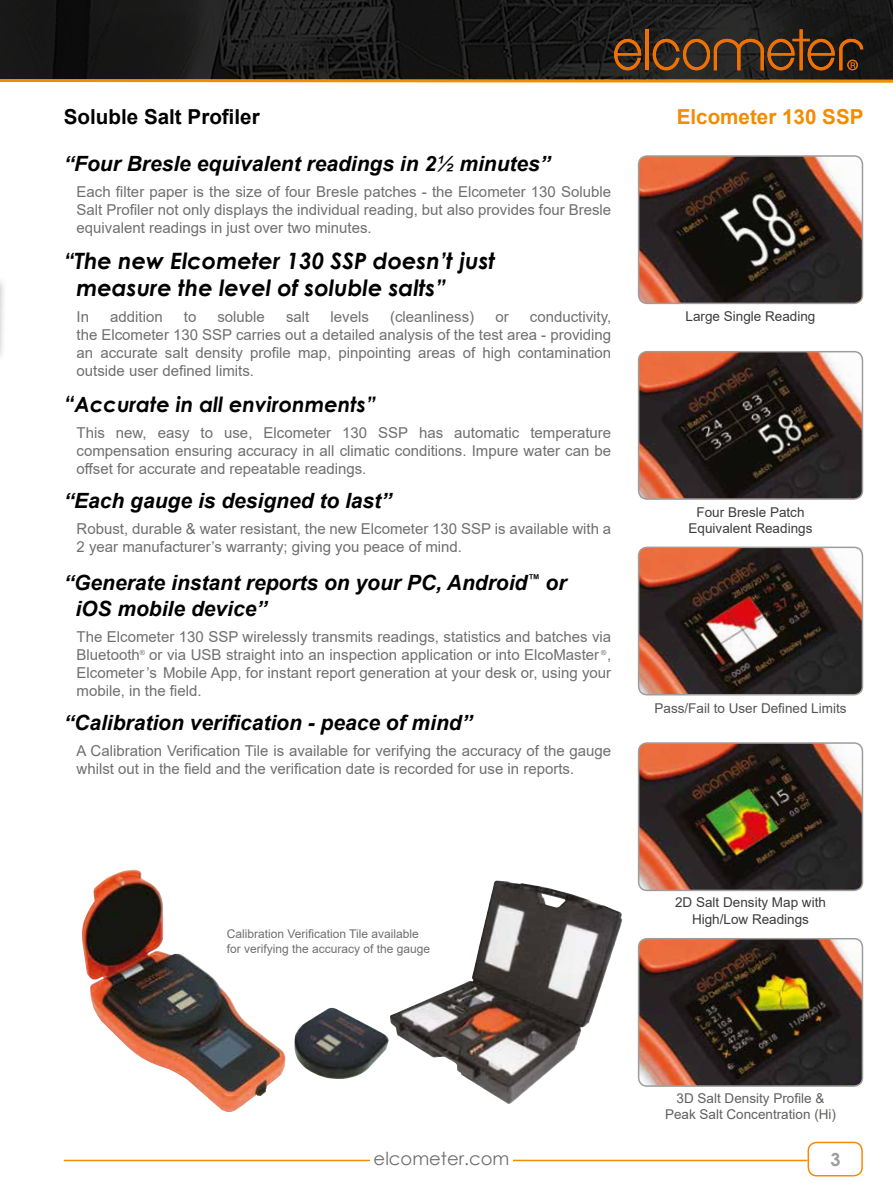
<style>
.page{position:relative;width:893px;height:1191px;background:#fff}
.page>*{position:absolute;margin:0;border:0;box-sizing:border-box;transform-origin:0 0}
.t1{font:italic 700 22.5px/27px "Century Gothic";color:#000}
.t2{font:italic 700 21px/25.2px "Arial";color:#000}
.t3{font:italic 700 21px "Century Gothic";color:#000}
.t4{font:700 20.7px "Arial";color:#000}
.t5{font:700 20.7px "Arial";color:#f28c00}
.t6{font:18px "Century Gothic";color:#706f6f}
.t7{font:700 18px "Century Gothic";color:#9d9d9c}
.t8{font:15px/18px "Arial";color:#706f6f;text-align:justify}
.t9{font:13.5px/16.2px "Arial";color:#3c3c3b;text-align:center}
.t10{font:13.5px/16.2px "Arial";color:#60605f;text-align:center}
.t11{font:13.5px "Arial";color:#555454}
.t12{font:12px/14.4px "Arial";color:#706f6f}
.s1{font-weight:400}
.s2{font-size:22.5px}
</style>
<div class="page">
<div style="left:807px;top:1141px;width:56px;height:35px;border:2px solid #f28c00;border-radius:9px"></div>
<hr style="left:64px;top:1159px;width:743px;height:2px;background:#f28c00">
<div style="left:370px;top:1141px;width:143px;height:48px;background:#fff"></div>
<svg style="left:0;top:0;width:893px;height:77px;fill:#181817"></svg>
<hr style="left:645px;top:29px;width:3px;height:41px;background:#ee7203">
<svg style="left:614px;top:39px;width:27px;height:31px"></svg>
<svg style="left:653px;top:29px;width:210px;height:41px"></svg>
<svg style="left:0;top:77px;width:893px;height:6px"></svg>
<img style="left:390px;top:880px;width:233px;height:224px">
<img style="left:639px;top:549px;width:223px;height:145px">
<div style="left:638px;top:546px;width:225px;height:149px;border:2px solid #9d9d9c;border-radius:9px"></div>
<img style="left:639px;top:352px;width:223px;height:147px">
<div style="left:638px;top:351px;width:225px;height:149px;border:2px solid #9d9d9c;border-radius:9px"></div>
<img style="left:639px;top:743px;width:223px;height:147px">
<div style="left:638px;top:742px;width:225px;height:149px;border:2px solid #9d9d9c;border-radius:9px"></div>
<img style="left:639px;top:156px;width:223px;height:147px">
<div style="left:638px;top:155px;width:225px;height:149px;border:2px solid #9d9d9c;border-radius:9px"></div>
<img style="left:639px;top:938px;width:223px;height:148px">
<div style="left:638px;top:938px;width:225px;height:148px;border:2px solid #9d9d9c;border-radius:9px"></div>
<img style="left:82px;top:869px;width:203px;height:244px">
<img style="left:294px;top:1007px;width:95px;height:72px">
<div style="left:0;top:274px;width:7px;height:94px;background:#000;opacity:.4"></div>
<h3 class="t4" style="left:64px;top:103px;width:197px">Soluble Salt Profiler</h3>
<h3 class="t5" style="left:677px;top:103px;width:188px">Elcometer 130 SSP</h3>
<h2 class="t2" style="left:64px;top:151px;width:488px">“Four Bresle equivalent readings in 2<span class="s1">½</span> minutes”</h2>
<p class="t8" style="left:77px;top:183px;width:536px">Each filter paper is the size of four Bresle patches - the Elcometer 130 Soluble Salt Profiler not only displays the individual reading, but also provides four Bresle equivalent readings in just over two minutes.</p>
<h1 class="t1" style="left:76px;top:246px;width:420px;text-indent:-13px">“The new Elcometer 130 SSP doesn’t just measure the level of soluble salts”</h1>
<p class="t8" style="left:77px;top:308px;width:14px">In</p>
<p class="t8" style="left:110px;top:308px;width:54px">addition</p>
<p class="t8" style="left:184px;top:308px;width:14px">to</p>
<p class="t8" style="left:217px;top:308px;width:49px">soluble</p>
<p class="t8" style="left:286px;top:308px;width:25px">salt</p>
<p class="t8" style="left:331px;top:308px;width:40px">levels</p>
<p class="t8" style="left:390px;top:308px;width:86px">(cleanliness)</p>
<p class="t8" style="left:495px;top:308px;width:15px">or</p>
<p class="t8" style="left:77px;top:308px;width:536px;text-indent:453px">conductivity, the Elcometer 130 SSP carries out a detailed analysis of the test area - providing an accurate salt density profile map, pinpointing areas of high contamination outside user defined limits.</p>
<h2 class="t3" style="left:64px;top:388px;width:314px"><span class="s2">“</span>Accurate in all environments”</h2>
<p class="t8" style="left:77px;top:424px;width:536px">This new, easy to use, Elcometer 130 SSP has automatic temperature compensation ensuring accuracy in all climatic conditions. Impure water can be offset for accurate and repeatable readings.</p>
<h2 class="t2" style="left:64px;top:488px;width:329px">“Each gauge is designed to last”</h2>
<p class="t8" style="left:77px;top:520px;width:536px">Robust, durable &amp; water resistant, the new Elcometer 130 SSP is available with a<br>2 year manufacturer’s warranty; giving you peace of mind.</p>
<h2 class="t2" style="left:75px;top:571px;width:493px;text-indent:-12px">“Generate instant reports on your PC, Android<sup>™</sup> or iOS mobile device”</h2>
<p class="t8" style="left:77px;top:628px;width:536px">The Elcometer 130 SSP wirelessly transmits readings, statistics and batches via Bluetooth<sup>®</sup> or via USB straight into an inspection application or into ElcoMaster <sup>®</sup>, Elcometer ’s Mobile App, for instant report generation at your desk or, using your mobile, in the field.</p>
<h2 class="t2" style="left:64px;top:710px;width:410px">“Calibration verification - peace of mind”</h2>
<p class="t8" style="left:77px;top:742px;width:536px">A Calibration Verification Tile is available for verifying the accuracy of the gauge whilst out in the field and the verification date is recorded for use in reports.</p>
<p class="t9" style="left:686px;top:308px;width:131px">Large Single Reading</p>
<p class="t9" style="left:689px;top:503px;width:125px">Four Bresle Patch<br>Equivalent Readings</p>
<p class="t11" style="left:654px;top:698px;width:194px">Pass/Fail to User Defined Limits</p>
<p class="t12" style="left:227px;top:927px;width:205px">Calibration Verification Tile available for verifying the accuracy of the gauge</p>
<p class="t9" style="left:675px;top:894px;width:152px">2D Salt Density Map with<br>High/Low Readings</p>
<p class="t10" style="left:665px;top:1090px;width:173px">3D Salt Density Profile &amp;<br>Peak Salt Concentration (Hi)</p>
<p class="t6" style="left:374px;top:1145px;width:137px">elcometer.com</p>
<p class="t7" style="left:830px;top:1145px;width:12px">3</p>
</div>
